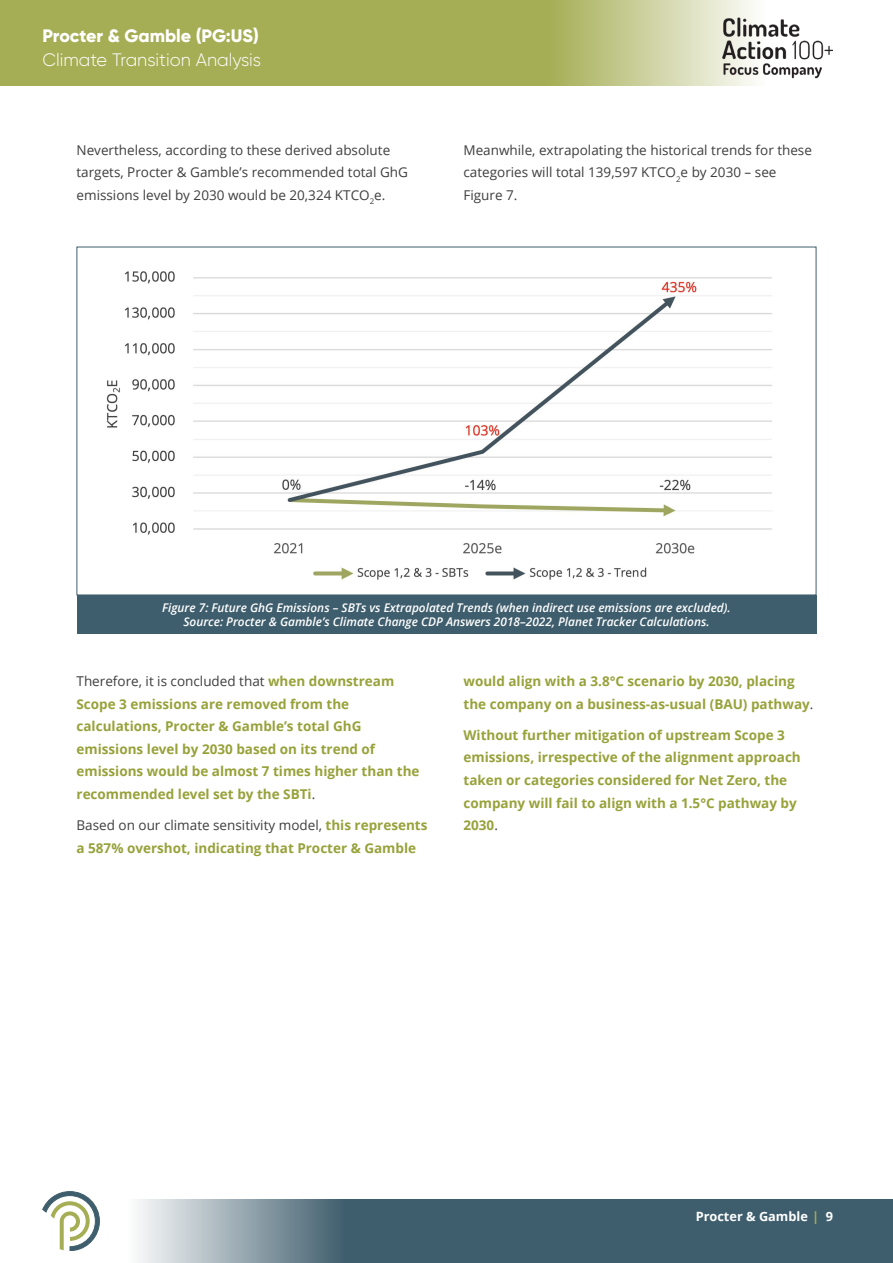
<style>
.page{position:relative;width:893px;height:1263px;background:#fff}
.page>*{position:absolute;margin:0;border:0;box-sizing:border-box;transform-origin:0 0}
.t1{font:300 18px "Gilroy";color:#fff}
.t2{font:800 18px "Gilroy";color:#fff}
.t3{font:700 13.5px/22.5px "Open Sans";color:#97a23a}
.t4{font:13.5px/22.5px "Open Sans";color:#3e3e3f}
.t5{font:700 12.75px "Open Sans";color:#fff}
.t6{font:italic 600 12px/14.4px "Open Sans";color:#fff;text-align:center}
.s1{font-weight:400;color:#3e3e3f}
.s2{color:#a6ae55}
</style>
<div class="page">
<svg style="left:0;top:0;width:754px;height:85px;background:#afb666"></svg>
<svg style="left:43px;top:1191px;width:57px;height:60px"></svg>
<img style="left:723px;top:16px;width:109px;height:67px">
<svg style="left:138px;top:1199px;width:755px;height:64px;background:#57727f"></svg>
<img style="left:106px;top:271px;width:666px;height:309px">
<div style="left:77px;top:595px;width:739px;height:39px;background:#3f5e6d"></div>
<p class="t2" style="left:43px;top:25px;width:218px">Procter &amp; Gamble (PG:US)</p>
<p class="t1" style="left:43px;top:49px;width:220px">Climate Transition Analysis</p>
<p class="t4" style="left:77px;top:138px;width:333px">Nevertheless, according to these derived absolute targets, Procter &amp; Gamble’s recommended total GhG emissions level by 2030 would be 20,324 KTCO<sub>2</sub>e.</p>
<p class="t4" style="left:463px;top:138px;width:350px">Meanwhile, extrapolating the historical trends for these categories will total 139,597 KTCO<sub>2</sub>e by 2030 – see<br>Figure 7.</p>
<p class="t6" style="left:162px;top:600px;width:570px">Figure 7: Future GhG Emissions – SBTs vs Extrapolated Trends (when indirect use emissions are excluded).<br>Source: Procter &amp; Gamble’s Climate Change CDP Answers 2018–2022, Planet Tracker Calculations.</p>
<p class="t3" style="left:77px;top:670px;width:345px"><span class="s1">Therefore, it is concluded that</span> when downstream Scope 3 emissions are removed from the calculations, Procter &amp; Gamble’s total GhG emissions level by 2030 based on its trend of emissions would be almost 7 times higher than the recommended level set by the SBTi<span class="s1">.</span></p>
<p class="t3" style="left:77px;top:813px;width:352px"><span class="s1">Based on our climate sensitivity model,</span> this represents a 587% overshot, indicating that Procter &amp; Gamble</p>
<p class="t3" style="left:463px;top:670px;width:351px">would align with a 3.8°C scenario by 2030, placing the company on a business-as-usual (BAU) pathway<span class="s1">.</span></p>
<p class="t3" style="left:463px;top:723px;width:339px">Without further mitigation of upstream Scope 3 emissions, irrespective of the alignment approach taken or categories considered for Net Zero, the company will fail to align with a 1.5°C pathway by 2030<span class="s1">.</span></p>
<p class="t5" style="left:696px;top:1207px;width:139px">Procter &amp; Gamble <span class="s2">|</span> 9</p>
</div>
